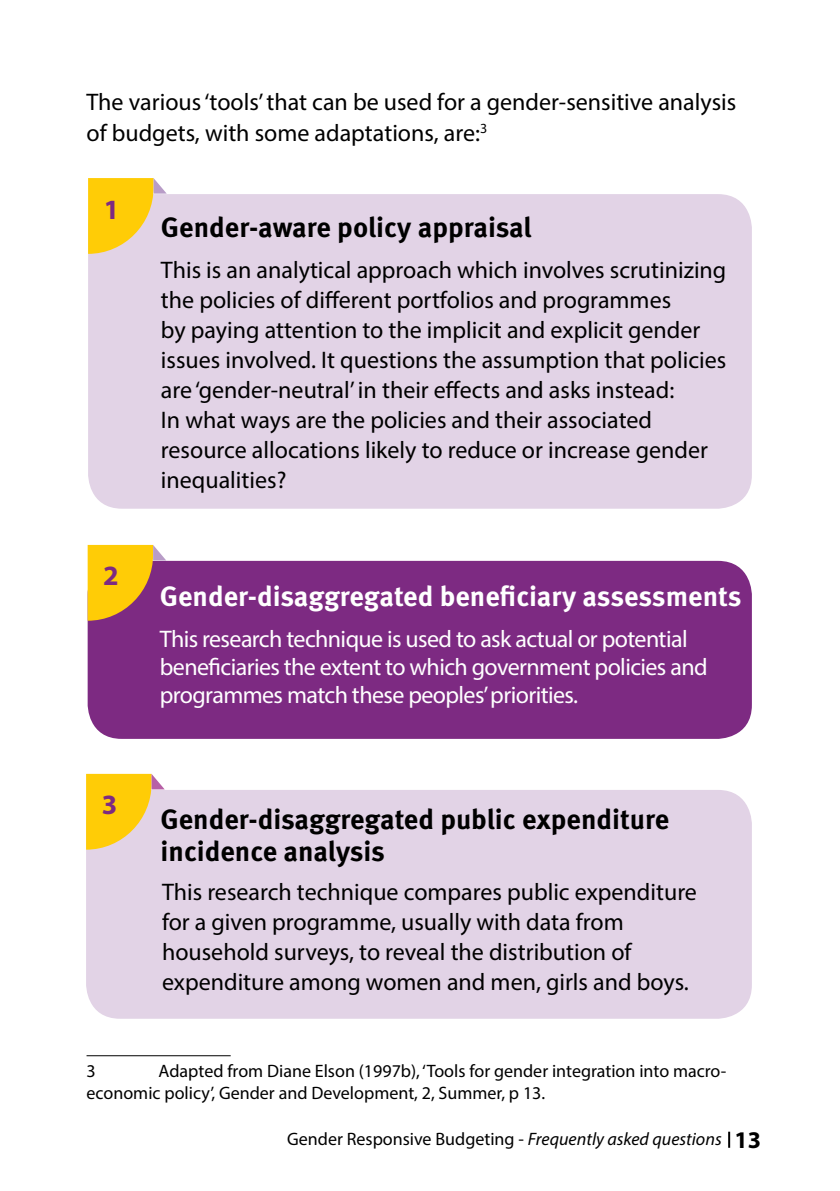
<style>
.page{position:relative;width:840px;height:1191px;background:#fff}
.page>*{position:absolute;margin:0;border:0;box-sizing:border-box;transform-origin:0 0}
.body_sample_GRB{font:700 28px/32px "Meta Pro";color:#000}
.body_sample_GRB-2{font:700 28px "Meta Pro";color:#fff}
.body_sample_GRB-3{font:700 28px "Myriad Pro";color:#7d2a82}
.body_sample_GRB-4{font:24px/30px "Myriad Pro";color:#000}
.body_text_white{font:24px/28px "Myriad Pro";letter-spacing:-.025em;color:#fff}
.footnote{font:18px/21.6px "Myriad Pro";color:#000}
.s1{font-style:italic}
.s2{font-weight:700;font-size:24px}
</style>
<div class="page">
<hr style="left:86px;top:1055px;width:144px;height:1px;background:#000">
<div style="left:86px;top:790px;width:665px;height:228px;background:#e2d3e6;border-radius:34px"></div>
<div style="left:88px;top:561px;width:663px;height:178px;background:#7d2a82;border-radius:34px"></div>
<svg style="left:86px;top:774px;width:79px;height:75px"></svg>
<svg style="left:88px;top:545px;width:78px;height:75px"></svg>
<div style="left:88px;top:194px;width:663px;height:315px;background:#e2d3e6;border-radius:34px"></div>
<svg style="left:88px;top:178px;width:79px;height:76px"></svg>
<svg style="left:728px;top:1131px;width:1px;height:16px"></svg>
<p class="body_sample_GRB-4" style="left:86px;top:86px;width:651px;line-height:31px">The various ‘tools’ that can be used for a gender-sensitive analysis of budgets, with some adaptations, are:<sup>3</sup></p>
<p class="body_sample_GRB-3" style="left:104px;top:193px;width:17px">1</p>
<p class="body_sample_GRB-3" style="left:103px;top:560px;width:17px">2</p>
<p class="body_sample_GRB-3" style="left:102px;top:789px;width:17px">3</p>
<p class="body_sample_GRB" style="left:161px;top:212px;width:372px">Gender-aware policy appraisal</p>
<p class="body_sample_GRB-4" style="left:161px;top:254px;width:566px">This is an analytical approach which involves scrutinizing the policies of different portfolios and programmes<br>by paying attention to the implicit and explicit gender issues involved. It questions the assumption that policies are ‘gender-neutral’ in their effects and asks instead:<br>In what ways are the policies and their associated resource allocations likely to reduce or increase gender inequalities?</p>
<p class="body_sample_GRB-2" style="left:160px;top:578px;width:583px">Gender-disaggregated beneficiary assessments</p>
<p class="body_text_white" style="left:160px;top:624px;width:549px">This research technique is used to ask actual or potential beneficiaries the extent to which government policies and programmes match these peoples’ priorities.</p>
<p class="body_sample_GRB" style="left:160px;top:803px;width:510px">Gender-disaggregated public expenditure incidence analysis</p>
<p class="body_sample_GRB-4" style="left:162px;top:876px;width:536px">This research technique compares public expenditure for a given programme, usually with data from household surveys, to reveal the distribution of expenditure among women and men, girls and boys.</p>
<p class="footnote" style="left:86px;top:1060px;width:641px;text-indent:72px">Adapted from Diane Elson (1997b), ‘Tools for gender integration into macro&shy;economic policy’, Gender and Development, 2, Summer, p 13.</p>
<p class="footnote" style="left:86px;top:1060px;width:11px">3</p>
<p class="footnote" style="left:287px;top:1128px;width:475px">Gender Responsive Budgeting - <span class="s1">Frequently asked questions</span> <span class="s2">13</span></p>
</div>
